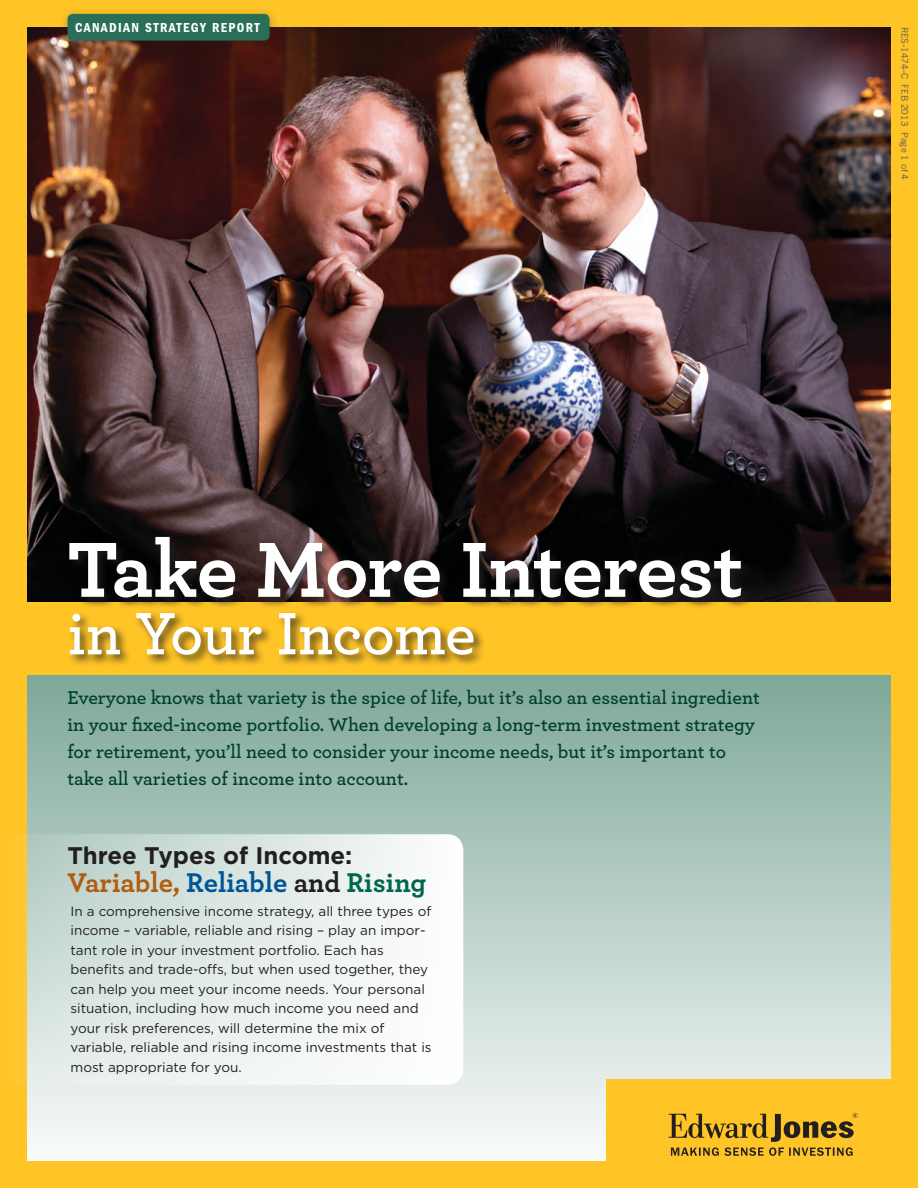
<style>
.page{position:relative;width:918px;height:1188px;background:#fff}
.page>*{position:absolute;margin:0;border:0;box-sizing:border-box;transform-origin:0 0}
.Headline{font:700 81.9px "Archer";letter-spacing:-.015em;color:#fff}
.Headline-2{font:600 62.7px "Archer";letter-spacing:-.015em;color:#fff}
.Sub_Head{font:700 28.5px "Archer";color:#b25c11}
.Sub_Head-2{font:700 24px "Gotham";color:#231f20}
.Leader_Text{font:600 19.5px/27px "Archer";color:#003f2c}
.Body{font:13.5px/19.5px "Gotham";color:#231f20}
.Body-2{font:13.5px "ITC Franklin Gothic Std Dm Cd";letter-spacing:.1em;color:#fff}
.t1{font:9px "News Gothic MT Pro";color:#58595b}
.s1{color:#005696}
.s2{color:#231f20}
.s3{color:#00674e}
</style>
<div class="page">
<div style="left:0;top:662px;width:918px;height:513px;background:linear-gradient(to bottom,#7da694,#fcfdff)"></div>
<div style="left:0;top:0;width:918px;height:1188px;border:27px solid #ffc426"></div>
<div style="left:606px;top:1079px;width:312px;height:109px;background:#ffc426"></div>
<svg style="left:669px;top:1113px;width:189px;height:43px"></svg>
<img style="left:27px;top:27px;width:864px;height:575px">
<div style="left:59px;top:6px;width:221px;height:46px;background:#231f20;opacity:.3"></div>
<div style="left:68px;top:14px;width:202px;height:27px;background:#2a6e59;border-radius:5px"></div>
<div style="left:0;top:602px;width:918px;height:72px;background:#ffc426"></div>
<div style="left:67px;top:534px;width:686px;height:133px;background:#231f20;opacity:.75"></div>
<svg style="left:0;top:834px;width:463px;height:251px"></svg>
<p class="Body-2" style="left:75px;top:20px;width:186px">CANADIAN STRATEGY REPORT</p>
<p class="t1" style="left:910px;top:27px;width:155px;rotate:90deg">RES-1474-C FEB 2013 Page 1 of 4</p>
<p class="Headline" style="left:68px;top:505px;width:678px">Take More Interest</p>
<p class="Headline-2" style="left:68px;top:587px;width:410px">in Your Income</p>
<p class="Leader_Text" style="left:68px;top:683px;width:694px">Everyone knows that variety is the spice of life, but it’s also an essential ingredient in your fixed-income portfolio. When developing a long-term investment strategy for retirement, you’ll need to consider your income needs, but it’s important to take all varieties of income into account.</p>
<p class="Sub_Head-2" style="left:68px;top:839px;width:286px">Three Types of Income:</p>
<p class="Sub_Head" style="left:68px;top:860px;width:360px">Variable, <span class="s1">Reliable</span> <span class="s2">and</span> <span class="s3">Rising</span></p>
<p class="Body" style="left:71px;top:901px;width:363px">In a comprehensive income strategy, all three types of income – variable, reliable and rising – play an impor&shy;tant role in your investment portfolio. Each has benefits and trade-offs, but when used together, they can help you meet your income needs. Your personal situation, including how much income you need and your risk preferences, will determine the mix of variable, reliable and rising income investments that is most appropriate for you.</p>
</div>
